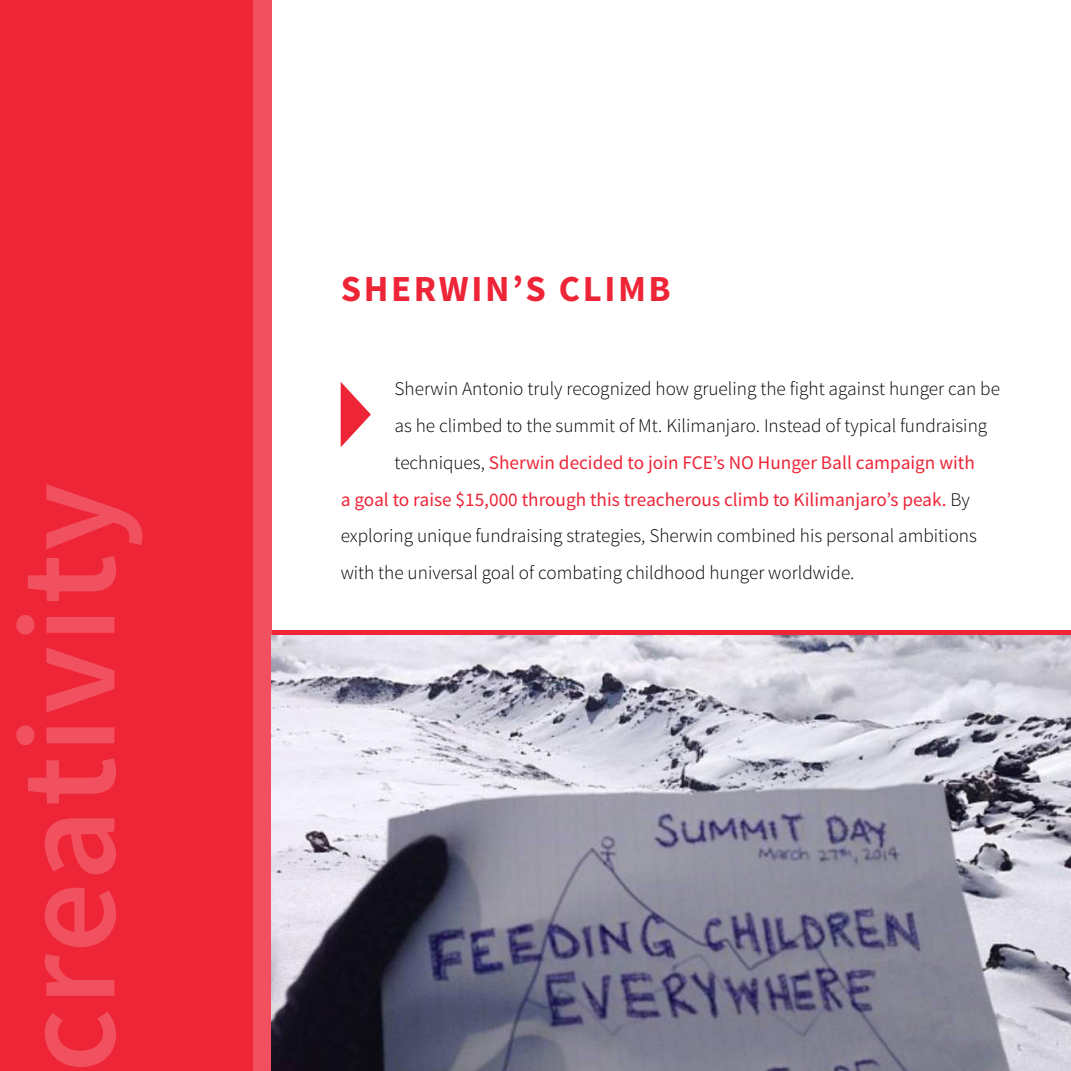
<style>
.page{position:relative;width:1071px;height:1071px;background:#fff}
.page>*{position:absolute;margin:0;border:0;box-sizing:border-box;transform-origin:0 0}
.t1{font:600 138.6px "Source Sans Pro";letter-spacing:.02em;color:#f1505f}
.t2{font:700 36.75px "Source Sans Pro";letter-spacing:.07em;color:#ee2437}
.t3{font:300 19.25px "Source Sans Pro";color:#000}
.t4{font:19.25px "Source Sans Pro";color:#ee2437}
.s1{font-weight:300;color:#000}
</style>
<div class="page">
<div style="left:0;top:0;width:263px;height:1071px;background:#ee2437"></div>
<svg style="left:341px;top:382px;width:30px;height:65px"></svg>
<hr style="left:265px;top:631px;width:806px;height:4px;background:#ee2437">
<div style="left:253px;top:0;width:19px;height:1071px;background:#f1505f"></div>
<img style="left:272px;top:635px;width:799px;height:436px">
<h1 class="t1" style="left:-19px;top:1073px;width:592px;rotate:-90deg">creativity</h1>
<h2 class="t2" style="left:341px;top:265px;width:332px">SHERWIN’S CLIMB</h2>
<p class="t3" style="left:395px;top:377px;width:607px">Sherwin Antonio truly recognized how grueling the fight against hunger can be</p>
<p class="t3" style="left:395px;top:414px;width:594px">as he climbed to the summit of Mt. Kilimanjaro. Instead of typical fundraising</p>
<p class="t4" style="left:395px;top:451px;width:582px"><span class="s1">techniques,</span> Sherwin decided to join FCE’s NO Hunger Ball campaign with</p>
<p class="t4" style="left:341px;top:487px;width:631px">a goal to raise $15,000 through this treacherous climb to Kilimanjaro’s peak. <span class="s1">By</span></p>
<p class="t3" style="left:341px;top:524px;width:638px">exploring unique fundraising strategies, Sherwin combined his personal ambitions</p>
<p class="t3" style="left:341px;top:561px;width:515px">with the universal goal of combating childhood hunger worldwide.</p>
</div>
